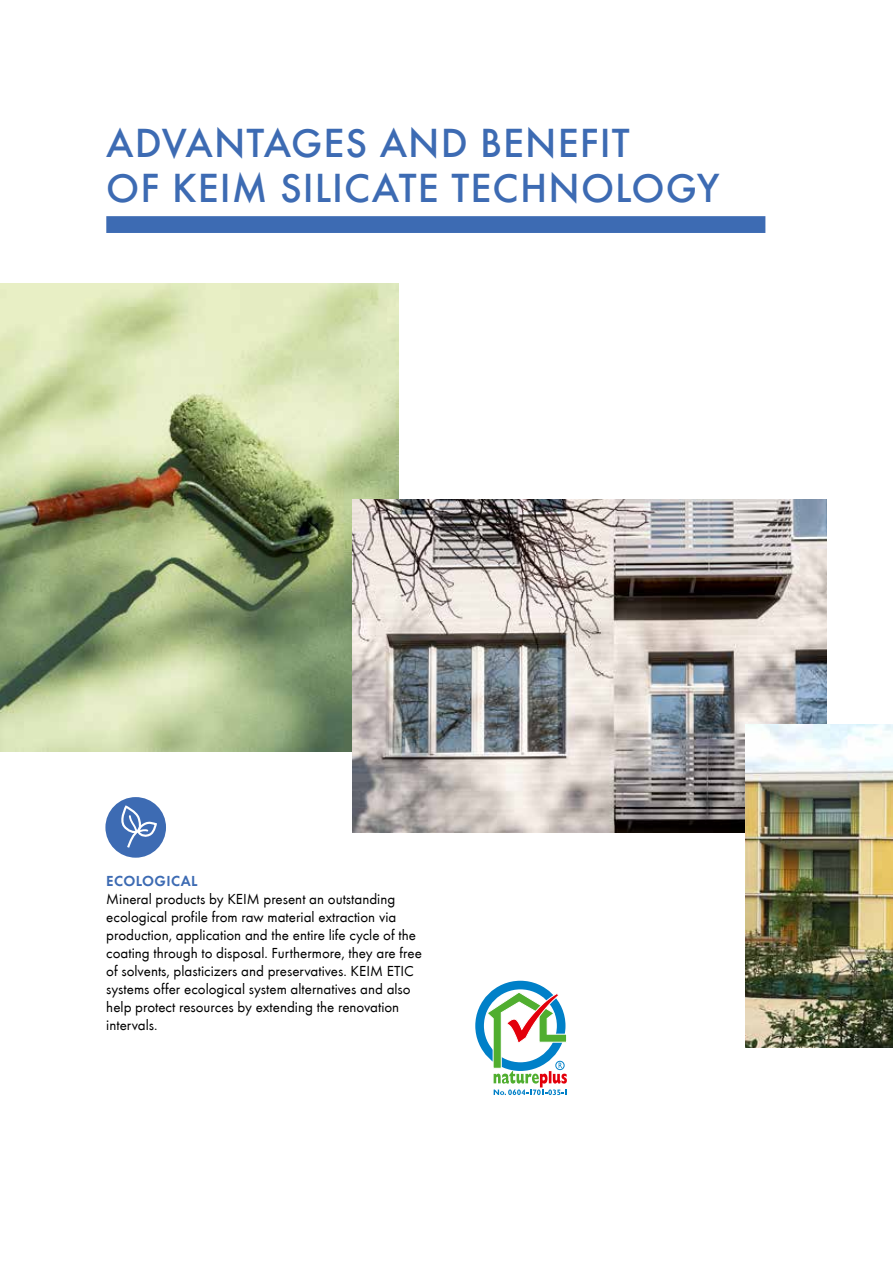
<style>
.page{position:relative;width:893px;height:1263px;background:#fff}
.page>*{position:absolute;margin:0;border:0;box-sizing:border-box;transform-origin:0 0}
.t1{font:500 42px/45px "Futura T";letter-spacing:.025em;color:#3d6bb3}
.t2{font:15px/18px "Futura T Boo";color:#000}
.t3{font:15px "Futura T Dem";letter-spacing:.025em;color:#3d6bb3}
</style>
<div class="page">
<div style="left:106px;top:216px;width:659px;height:17px;background:#3d6bb3"></div>
<img style="left:0;top:283px;width:398px;height:468px">
<img style="left:352px;top:499px;width:474px;height:333px">
<img style="left:746px;top:724px;width:147px;height:323px">
<div style="left:105px;top:797px;width:61px;height:61px;background:#3d6bb3;border-radius:50%"></div>
<svg style="left:121px;top:807px;width:37px;height:43px"></svg>
<div style="left:475px;top:981px;width:90px;height:90px;border:9px solid #0080c8;border-radius:50%"></div>
<svg style="left:486px;top:991px;width:81px;height:104px"></svg>
<h1 class="t1" style="left:106px;top:121px;width:615px">ADVANTAGES AND BENEFIT<br>OF KEIM SILICATE TECHNOLOGY</h1>
<p class="t3" style="left:106px;top:872px;width:93px">ECOLOGICAL</p>
<p class="t2" style="left:106px;top:890px;width:317px">Mineral products by KEIM present an outstanding ecological profile from raw material extraction via production, application and the entire life cycle of the coating through to disposal. Furthermore, they are free of solvents, plasticizers and preservatives. KEIM ETIC systems offer ecological system alternatives and also help protect resources by extending the renovation intervals.</p>
</div>
